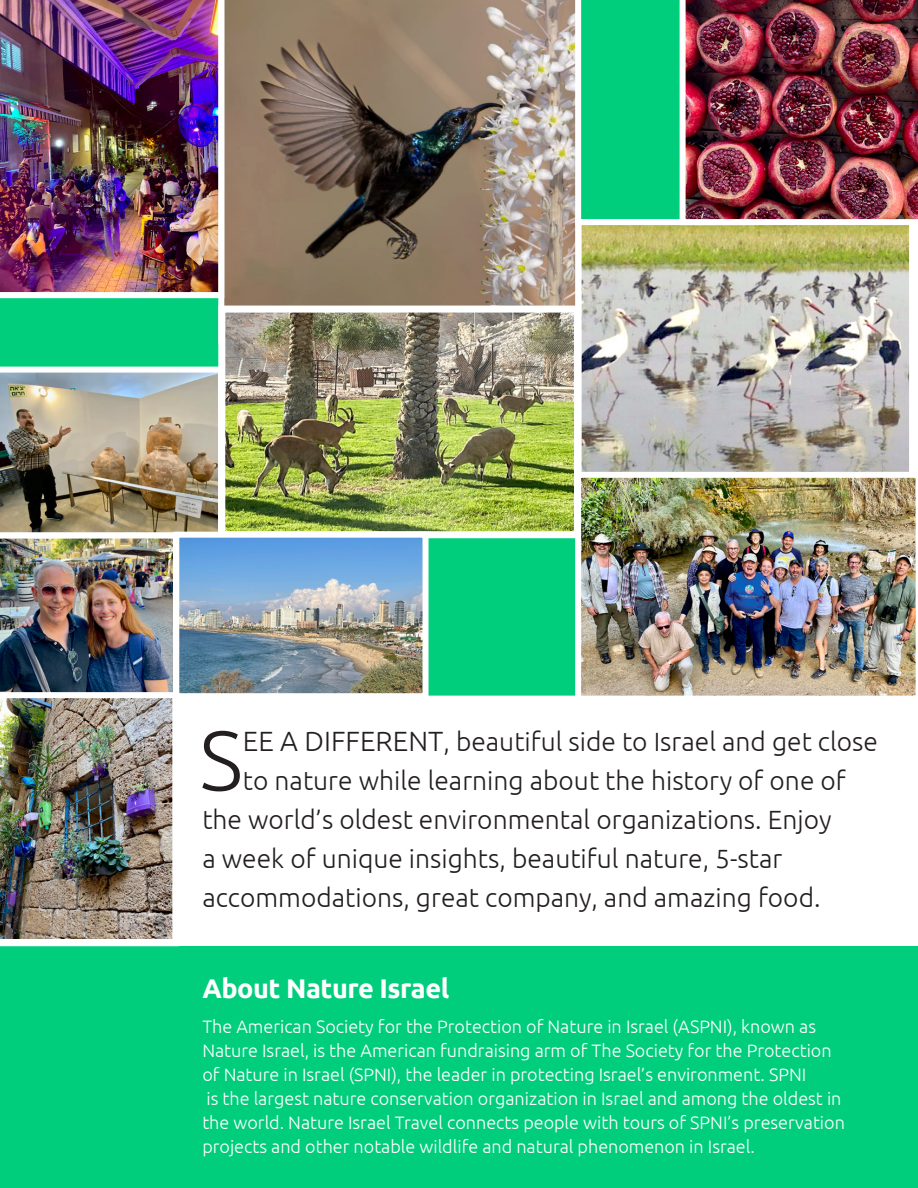
<style>
.page{position:relative;width:918px;height:1188px;background:#fff}
.page>*{position:absolute;margin:0;border:0;box-sizing:border-box;transform-origin:0 0}
.Text{font:300 83.85px "Ubuntu";color:#231f20}
.t1{font:700 27px "Ubuntu";letter-spacing:-.015em;color:#fff}
.Text-2{font:300 26.4px "Ubuntu";color:#231f20}
.Text-3{font:300 18px/24px "Ubuntu";color:#fff}
.s1{font-size:27.9px}
</style>
<div class="page">
<div style="left:0;top:946px;width:918px;height:242px;background:#00ce7c"></div>
<div style="left:420px;top:473px;width:180px;height:229px;background:#00ce7c;border:6px solid #fff"></div>
<svg style="left:224px;top:0;width:351px;height:306px;background:#8f7e6e"></svg>
<img style="left:0;top:0;width:219px;height:270px">
<img style="left:0;top:270px;width:234px;height:422px">
<img style="left:0;top:692px;width:173px;height:247px">
<img style="left:582px;top:225px;width:327px;height:247px">
<div style="left:575px;top:218px;width:341px;height:261px;border:6px solid #fff"></div>
<img style="left:226px;top:314px;width:347px;height:216px">
<div style="left:218px;top:306px;width:363px;height:232px;border:7px solid #fff"></div>
<img style="left:575px;top:472px;width:341px;height:230px">
<svg style="left:575px;top:0;width:105px;height:225px;background:#1dd38a"></svg>
<img style="left:680px;top:0;width:238px;height:225px">
<img style="left:180px;top:539px;width:242px;height:153px">
<div style="left:173px;top:532px;width:256px;height:167px;border:6px solid #fff"></div>
<p class="Text" style="left:199px;top:710px;width:45px">S</p>
<p class="Text-2" style="left:243px;top:726px;width:637px"><span class="s1">EE A DIFFERENT</span>, beautiful side to Israel and get close</p>
<p class="Text-2" style="left:243px;top:765px;width:604px">to nature while learning about the history of one of</p>
<p class="Text-2" style="left:202px;top:804px;width:631px">the world’s oldest environmental organizations. Enjoy</p>
<p class="Text-2" style="left:202px;top:843px;width:582px">a week of unique insights, beautiful nature, 5-star</p>
<p class="Text-2" style="left:202px;top:881px;width:620px">accommodations, great company, and amazing food.</p>
<h1 class="t1" style="left:202px;top:972px;width:248px">About Nature Israel</h1>
<p class="Text-3" style="left:202px;top:1014px;width:644px">The American Society for the Protection of Nature in Israel (ASPNI), known as Nature Israel, is the American fundraising arm of The Society for the Protection of Nature in Israel (SPNI), the leader in protecting Israel’s environment. SPNI<br>is the largest nature conservation organization in Israel and among the oldest in the world. Nature Israel Travel connects people with tours of SPNI’s preservation projects and other notable wildlife and natural phenomenon in Israel.</p>
</div>
